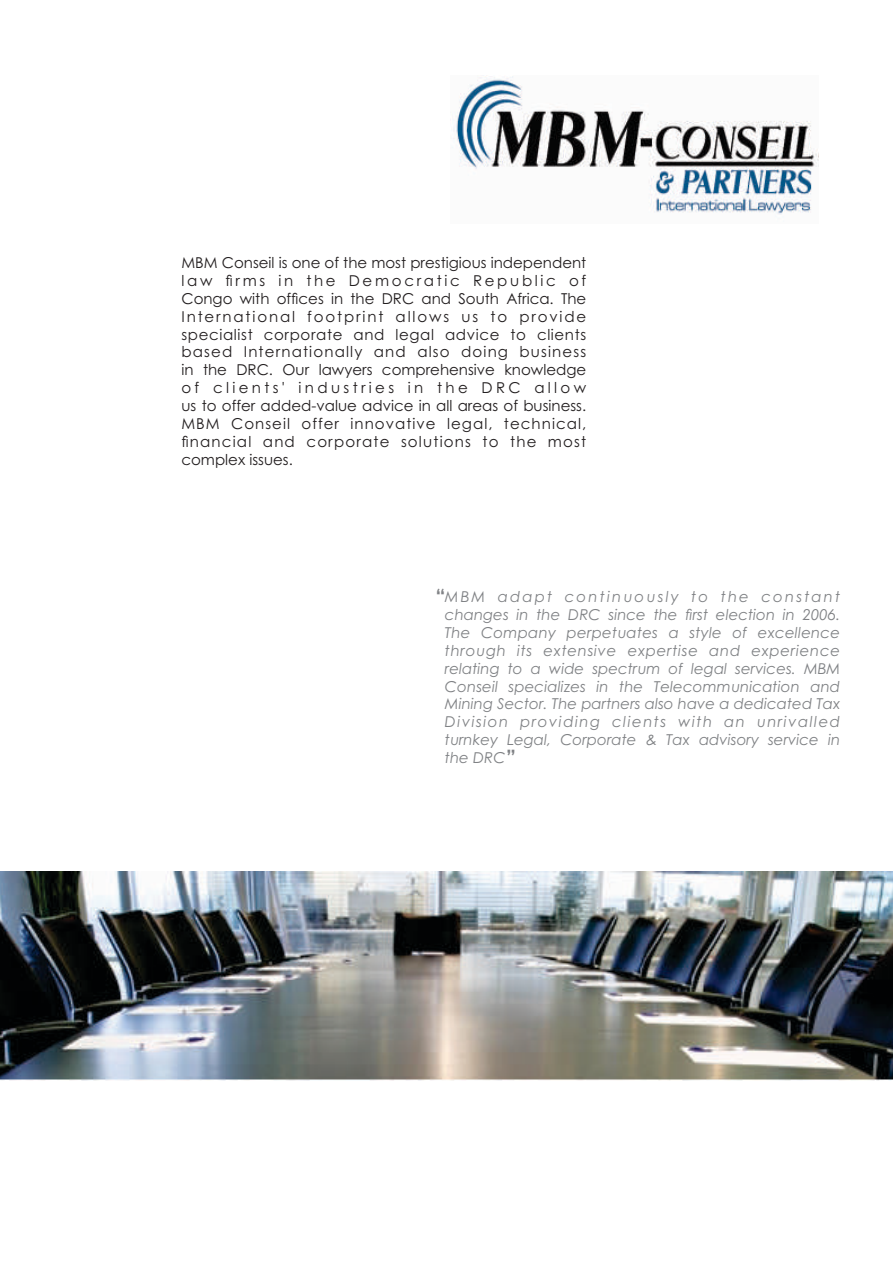
<style>
.page{position:relative;width:893px;height:1263px;background:#fff}
.page>*{position:absolute;margin:0;border:0;box-sizing:border-box;transform-origin:0 0}
.t1{font:700 21px "Century Gothic";color:#808285}
.t2{font:15px/17.9px "Century Gothic";letter-spacing:.075em;color:#231f20;text-align:justify}
.t3{font:italic 15px/17.9px "Century Gothic";color:#808285;text-align:justify}
</style>
<div class="page">
<img style="left:451px;top:76px;width:368px;height:139px">
<img style="left:0;top:871px;width:893px;height:209px">
<p class="t2" style="left:181px;top:255px;width:406px">MBM Conseil is one of the most prestigious independent law firms in the Democratic Republic of Congo with offices in the DRC and South Africa. The International footprint allows us to provide specialist corporate and legal advice to clients based Internationally and also doing business in the DRC. Our lawyers comprehensive knowledge of clients' industries in the DRC allow us to offer added-value advice in all areas of business.<br>MBM Conseil offer innovative legal, technical, financial and corporate solutions to the most complex issues.</p>
<h1 class="t1" style="left:435px;top:589px;width:12px">“</h1>
<p class="t3" style="left:445px;top:589px;width:397px">MBM adapt continuously to the constant changes in the DRC since the first election in 2006.<br>The Company perpetuates a style of excellence through its extensive expertise and experience relating to a wide spectrum of legal services. MBM Conseil specializes in the Telecommunication and Mining Sector. The partners also have a dedicated Tax Division providing clients with an unrivalled turnkey Legal, Corporate &amp; Tax advisory service in the DRC</p>
<h1 class="t1" style="left:516px;top:755px;width:12px;rotate:-180deg">“</h1>
</div>
